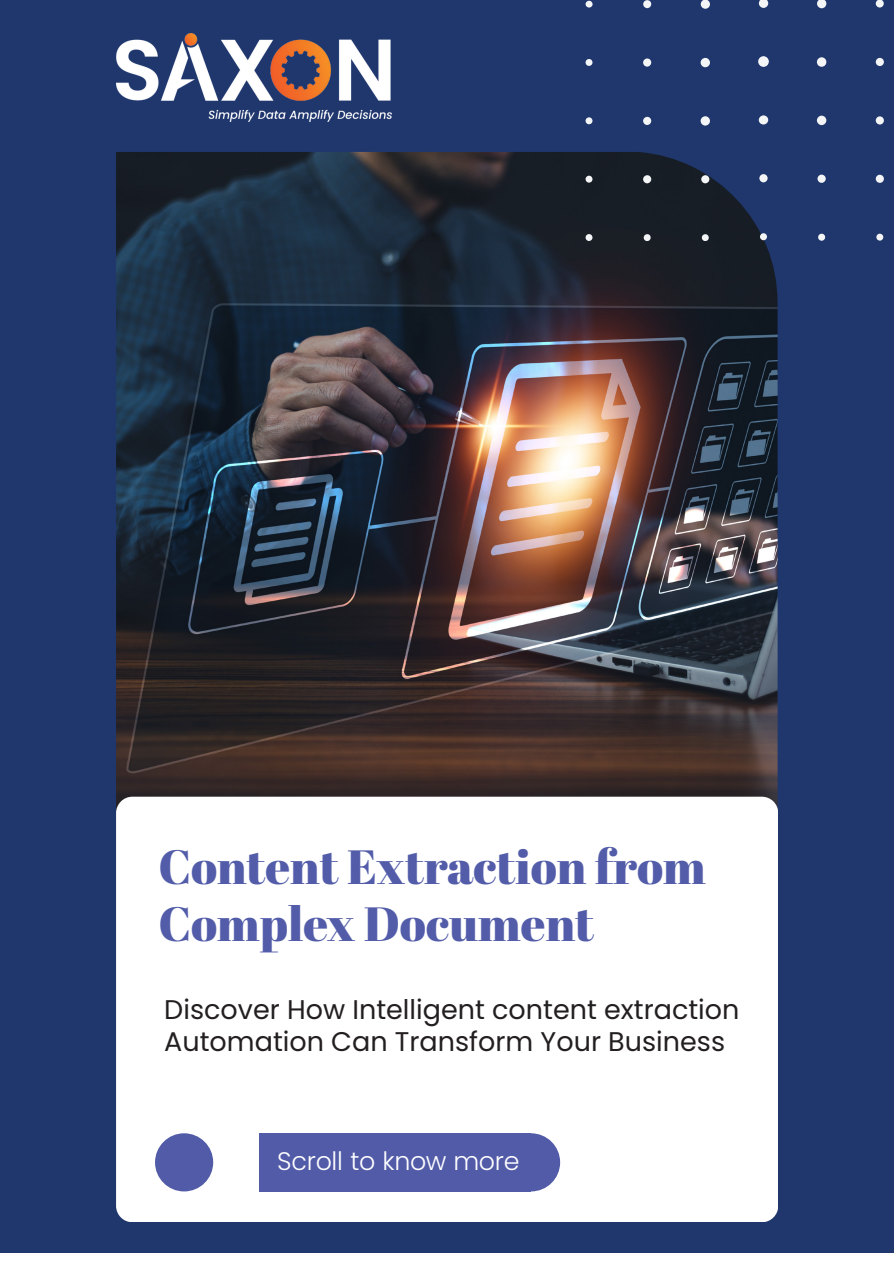
<style>
.page{position:relative;width:894px;height:1264px;background:#fff}
.page>*{position:absolute;margin:0;border:0;box-sizing:border-box;transform-origin:0 0}
.t1{font:48px/57.6px "Abril Fatface";color:#525ca9}
.t2{font:27px/32.4px "Poppins";color:#231f20}
.t3{font:300 25.35px "Poppins";letter-spacing:-.015em;color:#fff}
</style>
<div class="page">
<div style="left:0;top:0;width:893px;height:1252px;background:#20376e"></div>
<img style="left:116px;top:152px;width:661px;height:644px">
<div style="left:116px;top:796px;width:661px;height:426px;background:#fff"></div>
<svg style="left:585px;top:0;width:299px;height:241px"></svg>
<div style="left:155px;top:1133px;width:58px;height:58px;background:#525ba8;border-radius:29px"></div>
<div style="left:259px;top:1133px;width:272px;height:58px;background:#525ba8"></div>
<div style="left:502px;top:1133px;width:58px;height:58px;background:#525ba8;border-radius:29px"></div>
<img style="left:116px;top:34px;width:276px;height:87px">
<h1 class="t1" style="left:158px;top:836px;width:548px">Content Extraction from<br>Complex Document</h1>
<p class="t2" style="left:164px;top:993px;width:576px">Discover How Intelligent content extraction<br>Automation Can Transform Your Business</p>
<p class="t3" style="left:277px;top:1146px;width:244px">Scroll to know more</p>
</div>
